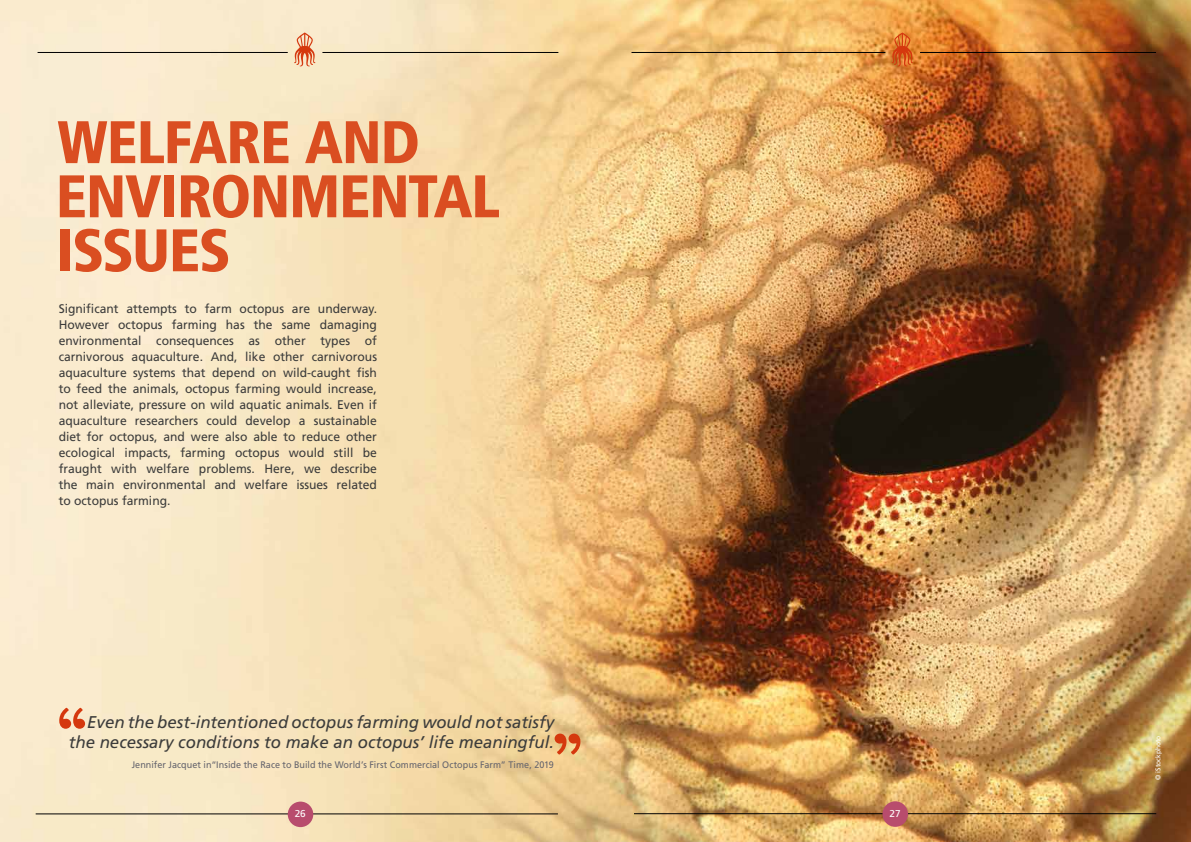
<style>
.page{position:relative;width:1191px;height:842px;background:#fff}
.page>*{position:absolute;margin:0;border:0;box-sizing:border-box;transform-origin:0 0}
.t1{font:900 70px "Brandon Grotesque";color:#d5380e}
.t2{font:900 condensed 60px/54px "Frutiger";letter-spacing:-.02em;color:#da4e21}
.t3{font:italic 17px "Frutiger";color:#3c3c3b}
.t4{font:12.5px/16px "Frutiger";color:#3c3c3b;text-align:justify}
.t5{font:10px "Frutiger";color:#fff}
.t6{font:9.5px "Frutiger";letter-spacing:.005em;color:#66656d;scale:.95 1}
.t7{font:7px "Frutiger";letter-spacing:-.005em;color:#fff;scale:.95 1}
</style>
<div class="page">
<img style="left:0;top:0;width:1191px;height:842px">
<svg style="left:294px;top:32px;width:21px;height:34px"></svg>
<hr style="left:36px;top:814px;width:522px;height:1px;background:#000">
<hr style="left:634px;top:813px;width:522px;height:1px;background:#000">
<hr style="left:38px;top:52px;width:250px;height:1px;background:#000">
<hr style="left:322px;top:52px;width:236px;height:1px;background:#000">
<div style="left:882px;top:801px;width:26px;height:26px;background:#b84c6d;border-radius:50%"></div>
<div style="left:288px;top:802px;width:25px;height:25px;background:#b84c6d;border-radius:50%"></div>
<svg style="left:891px;top:32px;width:22px;height:34px"></svg>
<hr style="left:631px;top:52px;width:254px;height:1px;background:#000">
<hr style="left:920px;top:52px;width:236px;height:1px;background:#000">
<h2 class="t2" style="left:57px;top:115px;width:364px">WELFARE AND</h2>
<h2 class="t2" style="left:56px;top:169px;width:446px">ENVIRONMENTAL<br>ISSUES</h2>
<p class="t4" style="left:59px;top:301px;width:320px">Significant attempts to farm octopus are underway.<br>However octopus farming has the same damaging environmental consequences as other types of carnivorous aquaculture. And, like other carnivorous aquaculture systems that depend on wild-caught fish to feed the animals, octopus farming would increase, not alleviate, pressure on wild aquatic animals. Even if aquaculture researchers could develop a sustainable diet for octopus, and were also able to reduce other ecological impacts, farming octopus would still be fraught with welfare problems. Here, we describe the main environmental and welfare issues related to octopus farming.</p>
<h1 class="t1" style="left:58px;top:684px;width:30px">“</h1>
<h3 class="t3" style="left:69px;top:732px;width:487px">the necessary conditions to make an octopus’ life meaningful.</h3>
<h1 class="t1" style="left:553px;top:709px;width:29px">”</h1>
<p class="t6" style="left:132px;top:759px;width:446px">Jennifer Jacquet in“Inside the Race to Build the World’s First Commercial Octopus Farm” Time, 2019</p>
<h3 class="t3" style="left:87px;top:712px;width:468px">Even the best-intentioned octopus farming would not satisfy</h3>
<p class="t5" style="left:295px;top:808px;width:13px">26</p>
<p class="t5" style="left:889px;top:807px;width:13px">27</p>
<p class="t7" style="left:1153px;top:780px;width:48px;rotate:-90deg">© iStockphoto</p>
</div>
